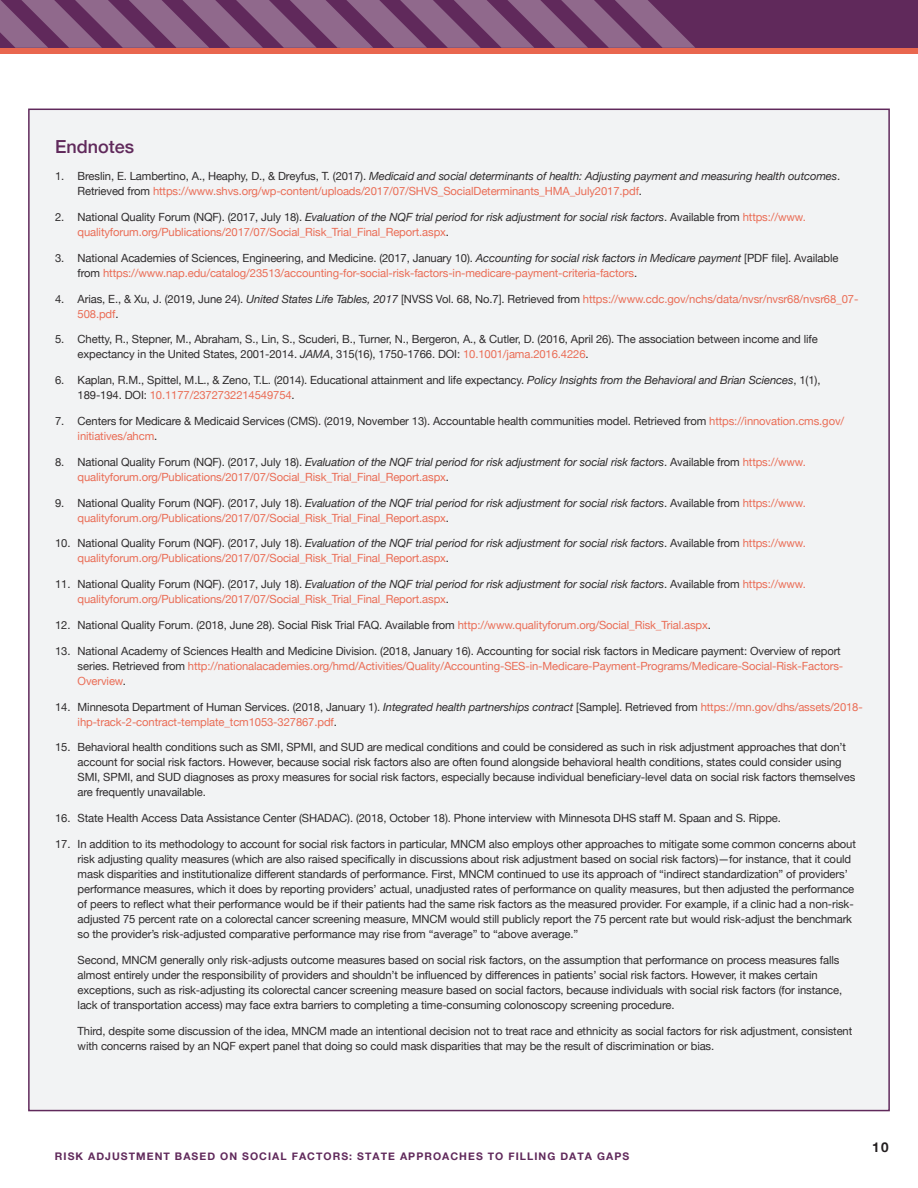
<style>
.page{position:relative;width:918px;height:1188px;background:#fff}
.page>*{position:absolute;margin:0;border:0;box-sizing:border-box;transform-origin:0 0}
.t1{font:500 18px "Helvetica Neue";color:#60295b}
.t2{font:700 13.5px "Helvetica Neue";color:#231f20}
.Endnotes__new{font:11.25px/15px "Helvetica Neue";letter-spacing:-.01em;color:#2e2b2c}
.Endnotes__new-2{font:11.25px/15px "Helvetica Neue";letter-spacing:-.01em;color:#ea6d56}
.t3{font:700 10.5px "Helvetica Neue";letter-spacing:.1em;color:#60295b}
.s1{color:#2e2b2c}
.s2{font-style:italic;color:#2e2b2c}
.s3{font-style:italic}
.s4{color:#ea6d56}
</style>
<div class="page">
<div style="left:0;top:0;width:918px;height:49px;background:#60295b"></div>
<div style="left:0;top:48px;width:918px;height:5px;background:#e9674f"></div>
<svg style="left:0;top:0;width:695px;height:48px"></svg>
<div style="left:29px;top:109px;width:860px;height:1002px;background:#f2f3f4"></div>
<h1 class="t1" style="left:55px;top:132px;width:81px">Endnotes</h1>
<p class="Endnotes__new-2" style="left:78px;top:169px;width:764px;text-indent:-22px"><span class="s1">1. Breslin, E. Lambertino, A., Heaphy, D., &amp; Dreyfus, T. (2017).</span> <span class="s2">Medicaid and social determinants of health: Adjusting payment and measuring health outcomes</span><span class="s1">.<br>Retrieved from</span> https://www.shvs.org/wp-content/uploads/2017/07/SHVS_SocialDeterminants_HMA_July2017.pdf<span class="s1">.</span></p>
<p class="Endnotes__new-2" style="left:78px;top:210px;width:730px;text-indent:-22px"><span class="s1">2. National Quality Forum (NQF). (2017, July 18).</span> <span class="s2">Evaluation of the NQF trial period for risk adjustment for social risk factors</span><span class="s1">. Available from</span> https://www. qualityforum.org/Publications/2017/07/Social_Risk_Trial_Final_Report.aspx<span class="s1">.</span></p>
<p class="Endnotes__new-2" style="left:78px;top:251px;width:762px;text-indent:-22px"><span class="s1">3. National Academies of Sciences, Engineering, and Medicine. (2017, January 10).</span> <span class="s2">Accounting for social risk factors in Medicare payment</span> <span class="s1">[PDF file]. Available from</span> https://www.nap.edu/catalog/23513/accounting-for-social-risk-factors-in-medicare-payment-criteria-factors<span class="s1">.</span></p>
<p class="Endnotes__new" style="left:78px;top:292px;width:781px;text-indent:-22px">4. Arias, E., &amp; Xu, J. (2019, June 24). <span class="s3">United States Life Tables, 2017</span> [NVSS Vol. 68, No.7]. Retrieved from <span class="s4">https://www.cdc.gov/nchs/data/nvsr/nvsr68/nvsr68_07-<br>508.pdf</span>.</p>
<p class="Endnotes__new" style="left:78px;top:333px;width:742px;text-indent:-22px">5. Chetty, R., Stepner, M., Abraham, S., Lin, S., Scuderi, B., Turner, N., Bergeron, A., &amp; Cutler, D. (2016, April 26). The association between income and life expectancy in the United States, 2001-2014. <span class="s3">JAMA</span>, 315(16), 1750-1766. DOI: <span class="s4">10.1001/jama.2016.4226</span>.</p>
<p class="Endnotes__new" style="left:78px;top:373px;width:744px;text-indent:-22px">6. Kaplan, R.M., Spittel, M.L., &amp; Zeno, T.L. (2014). Educational attainment and life expectancy. <span class="s3">Policy Insights from the Behavioral and Brian Sciences</span>, 1(1),<br>189-194. DOI: <span class="s4">10.1177/2372732214549754</span>.</p>
<p class="Endnotes__new" style="left:78px;top:414px;width:768px;text-indent:-22px">7. Centers for Medicare &amp; Medicaid Services (CMS). (2019, November 13). Accountable health communities model. Retrieved from <span class="s4">https://innovation.cms.gov/ initiatives/ahcm</span>.</p>
<p class="Endnotes__new-2" style="left:78px;top:455px;width:730px;text-indent:-22px"><span class="s1">8. National Quality Forum (NQF). (2017, July 18).</span> <span class="s2">Evaluation of the NQF trial period for risk adjustment for social risk factors</span><span class="s1">. Available from</span> https://www. qualityforum.org/Publications/2017/07/Social_Risk_Trial_Final_Report.aspx<span class="s1">.</span></p>
<p class="Endnotes__new-2" style="left:78px;top:496px;width:730px;text-indent:-22px"><span class="s1">9. National Quality Forum (NQF). (2017, July 18).</span> <span class="s2">Evaluation of the NQF trial period for risk adjustment for social risk factors</span><span class="s1">. Available from</span> https://www. qualityforum.org/Publications/2017/07/Social_Risk_Trial_Final_Report.aspx<span class="s1">.</span></p>
<p class="Endnotes__new-2" style="left:78px;top:537px;width:730px;text-indent:-22px"><span class="s1">10. National Quality Forum (NQF). (2017, July 18).</span> <span class="s2">Evaluation of the NQF trial period for risk adjustment for social risk factors</span><span class="s1">. Available from</span> https://www. qualityforum.org/Publications/2017/07/Social_Risk_Trial_Final_Report.aspx<span class="s1">.</span></p>
<p class="Endnotes__new-2" style="left:78px;top:577px;width:730px;text-indent:-22px"><span class="s1">11. National Quality Forum (NQF). (2017, July 18).</span> <span class="s2">Evaluation of the NQF trial period for risk adjustment for social risk factors</span><span class="s1">. Available from</span> https://www. qualityforum.org/Publications/2017/07/Social_Risk_Trial_Final_Report.aspx<span class="s1">.</span></p>
<p class="Endnotes__new" style="left:55px;top:618px;width:657px">12. National Quality Forum. (2018, June 28). Social Risk Trial FAQ. Available from <span class="s4">http://www.qualityforum.org/Social_Risk_Trial.aspx</span>.</p>
<p class="Endnotes__new" style="left:78px;top:644px;width:766px;text-indent:-22px">13. National Academy of Sciences Health and Medicine Division. (2018, January 16). Accounting for social risk factors in Medicare payment: Overview of report series. Retrieved from <span class="s4">http://nationalacademies.org/hmd/Activities/Quality/Accounting-SES-in-Medicare-Payment-Programs/Medicare-Social-Risk-Factors-<br>Overview</span>.</p>
<p class="Endnotes__new-2" style="left:78px;top:700px;width:786px;text-indent:-22px"><span class="s1">14. Minnesota Department of Human Services. (2018, January 1).</span> <span class="s2">Integrated health partnerships contract</span> <span class="s1">[Sample]. Retrieved from</span> https://mn.gov/dhs/assets/2018- ihp-track-2-contract-template_tcm1053-327867.pdf<span class="s1">.</span></p>
<p class="Endnotes__new" style="left:78px;top:741px;width:779px;text-indent:-22px">15. Behavioral health conditions such as SMI, SPMI, and SUD are medical conditions and could be considered as such in risk adjustment approaches that don’t account for social risk factors. However, because social risk factors also are often found alongside behavioral health conditions, states could consider using SMI, SPMI, and SUD diagnoses as proxy measures for social risk factors, especially because individual beneficiary-level data on social risk factors themselves are frequently unavailable.</p>
<p class="Endnotes__new" style="left:55px;top:811px;width:727px">16. State Health Access Data Assistance Center (SHADAC). (2018, October 18). Phone interview with Minnesota DHS staff M. Spaan and S. Rippe.</p>
<p class="Endnotes__new" style="left:78px;top:837px;width:780px;text-indent:-22px">17. In addition to its methodology to account for social risk factors in particular, MNCM also employs other approaches to mitigate some common concerns about risk adjusting quality measures (which are also raised specifically in discussions about risk adjustment based on social risk factors)—for instance, that it could mask disparities and institutionalize different standards of performance. First, MNCM continued to use its approach of “indirect standardization” of providers’ performance measures, which it does by reporting providers’ actual, unadjusted rates of performance on quality measures, but then adjusted the performance of peers to reflect what their performance would be if their patients had the same risk factors as the measured provider. For example, if a clinic had a non-risk&shy;adjusted 75 percent rate on a colorectal cancer screening measure, MNCM would still publicly report the 75 percent rate but would risk-adjust the benchmark so the provider’s risk-adjusted comparative performance may rise from “average” to “above average.”</p>
<p class="Endnotes__new" style="left:78px;top:953px;width:766px">Second, MNCM generally only risk-adjusts outcome measures based on social risk factors, on the assumption that performance on process measures falls almost entirely under the responsibility of providers and shouldn’t be influenced by differences in patients’ social risk factors. However, it makes certain exceptions, such as risk-adjusting its colorectal cancer screening measure based on social factors, because individuals with social risk factors (for instance, lack of transportation access) may face extra barriers to completing a time-consuming colonoscopy screening procedure.</p>
<p class="Endnotes__new" style="left:78px;top:1024px;width:776px">Third, despite some discussion of the idea, MNCM made an intentional decision not to treat race and ethnicity as social factors for risk adjustment, consistent with concerns raised by an NQF expert panel that doing so could mask disparities that may be the result of discrimination or bias.</p>
<p class="t3" style="left:55px;top:1148px;width:576px">RISK ADJUSTMENT BASED ON SOCIAL FACTORS: STATE APPROACHES TO FILLING DATA GAPS</p>
<p class="t2" style="left:872px;top:1137px;width:18px">10</p>
</div>
